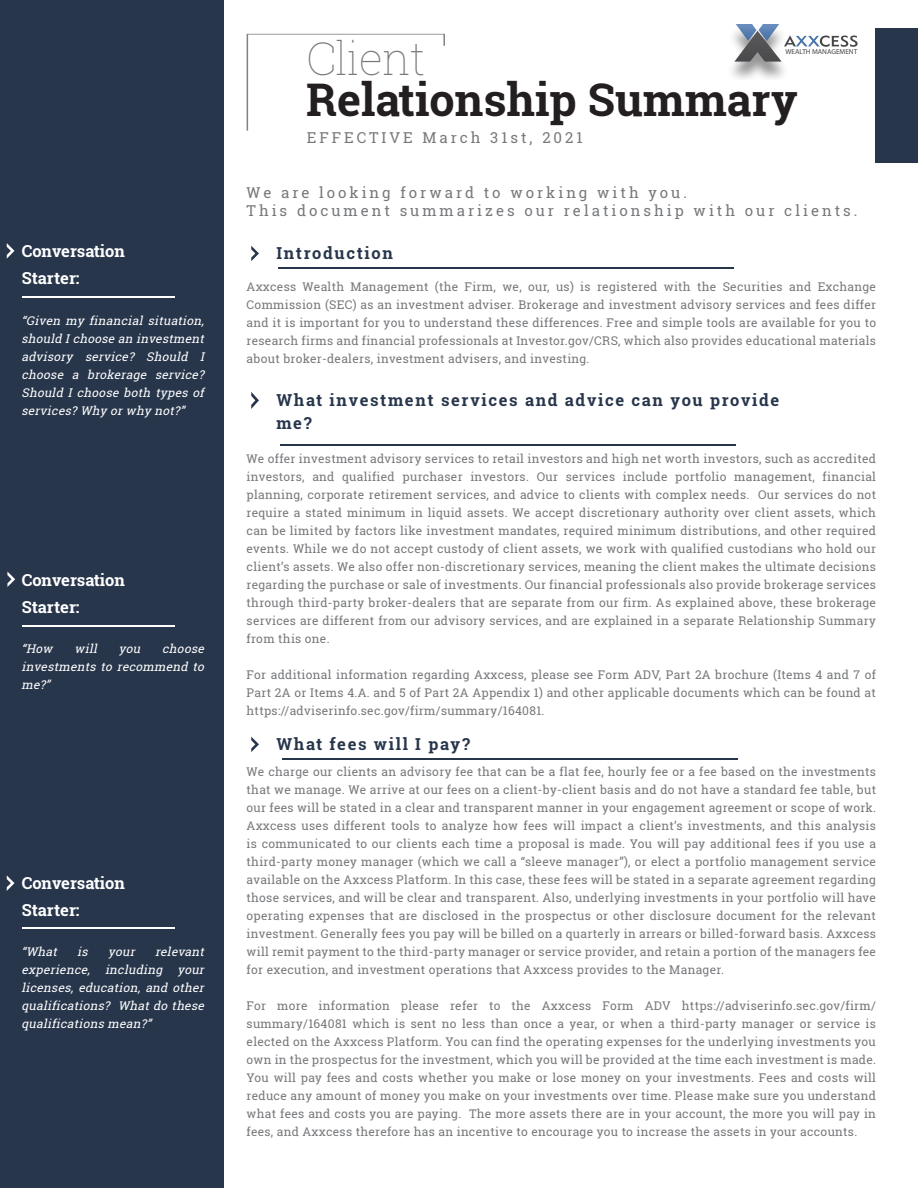
<style>
.page{position:relative;width:918px;height:1188px;background:#fff}
.page>*{position:absolute;margin:0;border:0;box-sizing:border-box;transform-origin:0 0}
.t1{font:700 45px "Roboto Slab";color:#231f20}
.t2{font:100 45px "Roboto Slab";letter-spacing:-.025em;color:#76787b}
.t3{font:700 16.5px/22.5px "Roboto Slab";letter-spacing:.1em;color:#28364c}
.t4{font:700 16.5px/27px "Roboto Slab";color:#fff}
.t5{font:15px/18px "Roboto Slab";letter-spacing:.2em;color:#76787b}
.t6{font:12px/18px "Roboto Slab";letter-spacing:.025em;color:#76787b;text-align:justify}
.t7{font:italic 12px/18px "Roboto Slab";color:#fff;text-align:justify}
.t8{font:7.2px "Myriad Pro";color:#454647}
</style>
<div class="page">
<div style="left:0;top:0;width:224px;height:1188px;background:#28364c"></div>
<div style="left:876px;top:29px;width:42px;height:134px;background:#28364c"></div>
<hr style="left:278px;top:267px;width:456px;height:2px;background:#28364c">
<hr style="left:23px;top:296px;width:152px;height:2px;background:#fff">
<svg style="left:247px;top:34px;width:198px;height:97px"></svg>
<svg style="left:7px;top:572px;width:8px;height:15px"></svg>
<hr style="left:23px;top:625px;width:152px;height:2px;background:#fff">
<hr style="left:280px;top:444px;width:456px;height:1px;background:#28364c">
<hr style="left:283px;top:758px;width:455px;height:2px;background:#28364c">
<svg style="left:7px;top:875px;width:8px;height:16px"></svg>
<svg style="left:7px;top:243px;width:8px;height:16px"></svg>
<hr style="left:23px;top:927px;width:152px;height:2px;background:#fff">
<svg style="left:251px;top:246px;width:8px;height:15px"></svg>
<svg style="left:251px;top:392px;width:8px;height:17px"></svg>
<svg style="left:251px;top:737px;width:8px;height:15px"></svg>
<svg style="left:734px;top:24px;width:124px;height:38px"></svg>
<h2 class="t4" style="left:22px;top:237px;width:105px">Conversation<br>Starter:</h2>
<p class="t7" style="left:21px;top:311px;width:187px">“Given my financial situation, should Ichoose an investment advisory service? Should I choose a brokerage service?<br>Should I choose both types of services? Why orwhy not?”</p>
<h2 class="t4" style="left:22px;top:566px;width:105px">Conversation<br>Starter:</h2>
<p class="t7" style="left:21px;top:640px;width:36px">“How</p>
<p class="t7" style="left:75px;top:640px;width:27px">will</p>
<p class="t7" style="left:119px;top:640px;width:26px">you</p>
<p class="t7" style="left:21px;top:640px;width:187px;text-indent:141px">choose investments to recommend to me?”</p>
<h2 class="t4" style="left:22px;top:870px;width:105px">Conversation<br>Starter:</h2>
<p class="t7" style="left:21px;top:943px;width:40px">“What</p>
<p class="t7" style="left:77px;top:943px;width:15px">is</p>
<p class="t7" style="left:108px;top:943px;width:32px">your</p>
<p class="t7" style="left:21px;top:943px;width:187px;text-indent:134px">relevant experience, including your licenses, education, and other qualifications? What do these qualifications mean?”</p>
<h1 class="t2" style="left:306px;top:27px;width:121px">Client</h1>
<h1 class="t1" style="left:306px;top:69px;width:493px">Relationship Summary</h1>
<p class="t8" style="left:786px;top:47px;width:73px">WEALTH MANAGEMENT</p>
<p class="t5" style="left:307px;top:129px;width:277px">EFFECTIVE March 31st, 2021</p>
<p class="t5" style="left:247px;top:183px;width:612px">We are looking forward to working with you.<br>This document summarizes our relationship with our clients.</p>
<h2 class="t3" style="left:276px;top:242px;width:118px">Introduction</h2>
<p class="t6" style="left:247px;top:278px;width:631px">Axxcess Wealth Management (the Firm, we, our, us) is registered with the Securities and Exchange Commission (SEC) as an investment adviser. Brokerage and investment advisory services and fees differ and it is important for you to understand these differences. Free and simple tools are available for you to research firms and financial professionals at Investor.gov/CRS, which also provides educational materials about broker-dealers, investment advisers, and investing.</p>
<h2 class="t3" style="left:276px;top:389px;width:504px">What investment services and advice can you provide me?</h2>
<p class="t6" style="left:247px;top:449px;width:631px">We offer investment advisory services to retail investors and high net worth investors, such as accredited investors, and qualified purchaser investors. Our services include portfolio management, financial planning, corporate retirement services, and advice to clients with complex needs. Our services do not require a stated minimum in liquid assets. We accept discretionary authority over client assets, which can be limited by factors like investment mandates, required minimum distributions, and other required events. While we do not accept custody of client assets, we work with qualified custodians who hold our client’s assets. We also offer non-discretionary services, meaning the client makes the ultimate decisions regarding the purchase or sale of investments. Our financial professionals also provide brokerage services through third-party broker-dealers that are separate from our firm. As explained above, these brokerage services are different from our advisory services, and are explained in a separate Relationship Summary from this one.</p>
<p class="t6" style="left:247px;top:665px;width:631px">For additional information regarding Axxcess, please see Form ADV, Part 2A brochure (Items 4 and 7 of Part 2A or Items 4.A. and 5 of Part 2A Appendix 1) and other applicable documents which can be found at https://adviserinfo.sec.gov/firm/summary/164081.</p>
<h2 class="t3" style="left:276px;top:732px;width:195px">What fees will I pay?</h2>
<p class="t6" style="left:247px;top:762px;width:631px">We charge our clients an advisory fee that can be a flat fee, hourly fee or a fee based on the investments that we manage. We arrive at our fees on a client-by-client basis and do not have a standard fee table, but our fees will be stated in a clear and transparent manner in your engagement agreement or scope of work.<br>Axxcess uses different tools to analyze how fees will impact a client’s investments, and this analysis is communicated to our clients each time a proposal is made. You will pay additional fees if you use a third-party money manager (which we call a “sleeve manager”), or elect a portfolio management service available on the Axxcess Platform. In this case, these fees will be stated in a separate agreement regarding those services, and will be clear and transparent. Also, underlying investments in your portfolio will have operating expenses that are disclosed in the prospectus or other disclosure document for the relevant investment. Generally fees you pay will be billed on a quarterly in arrears or billed-forward basis. Axxcess will remit payment to the third-party manager or service provider, and retain a portion of the managers fee for execution, and investment operations that Axxcess provides to the Manager.</p>
<p class="t6" style="left:247px;top:996px;width:631px">For more information please refer to the Axxcess Form ADV https://adviserinfo.sec.gov/firm/ summary/164081 which is sent no less than once a year, or when a third-party manager or service is elected on the Axxcess Platform. You can find the operating expenses for the underlying investments you own in the prospectus for the investment, which you will be provided at the time each investment is made.<br>You will pay fees and costs whether you make or lose money on your investments. Fees and costs will reduce any amount of money you make on your investments over time. Please make sure you understand what fees and costs you are paying. The more assets there are in your account, the more you will pay in fees, and Axxcess therefore has an incentive to encourage you to increase the assets in your accounts.</p>
</div>
